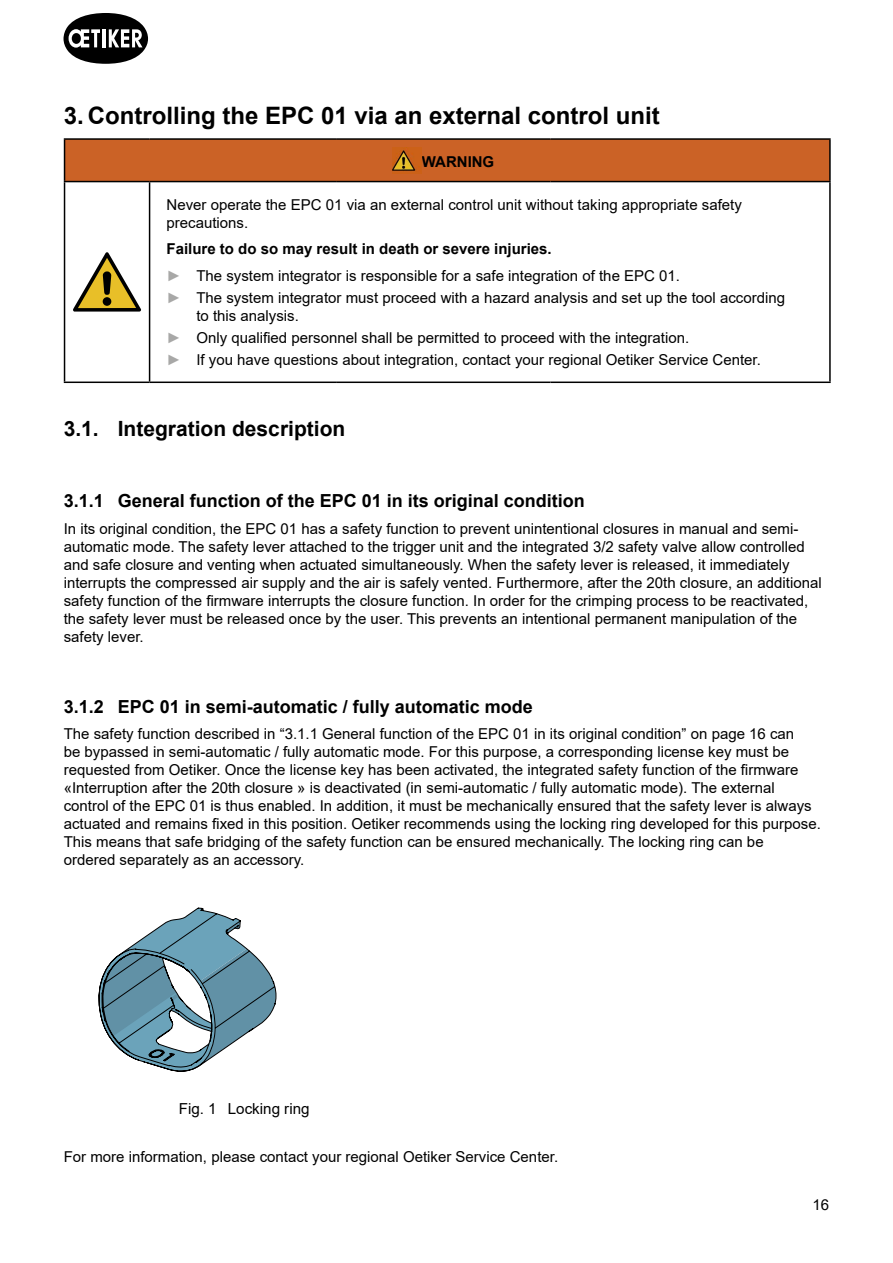
<style>
.page{position:relative;width:893px;height:1263px;background:#fff}
.page>*{position:absolute;margin:0;border:0;box-sizing:border-box;transform-origin:0 0}
.t1{font:700 24px "Arial";color:#000}
.t2{font:700 21px "Arial";color:#000}
.t3{font:700 18px "Arial";color:#000}
.t4{font:15.15px "Arial";color:#000}
.t5{font:15px/18px "Arial";color:#000}
.t6{font:700 15px "Arial";color:#000}
.s1{font-weight:700}
.s2{color:#a8a8a7}
</style>
<div class="page">
<svg style="left:64px;top:13px;width:84px;height:51px"></svg>
<div style="left:65px;top:140px;width:764px;height:41px;background:#cb6226"></div>
<hr style="left:64px;top:138px;width:86px;height:2px;background:#000">
<hr style="left:64px;top:140px;width:1px;height:41px;background:#000">
<hr style="left:150px;top:138px;width:186px;height:2px;background:#000">
<hr style="left:336px;top:138px;width:215px;height:2px;background:#000">
<hr style="left:551px;top:138px;width:280px;height:2px;background:#000">
<hr style="left:829px;top:140px;width:2px;height:41px;background:#000">
<hr style="left:64px;top:181px;width:86px;height:1px;background:#000">
<hr style="left:64px;top:182px;width:1px;height:199px;background:#000">
<hr style="left:150px;top:181px;width:186px;height:1px;background:#000">
<hr style="left:149px;top:182px;width:1px;height:199px;background:#000">
<hr style="left:336px;top:181px;width:215px;height:1px;background:#000">
<hr style="left:551px;top:181px;width:280px;height:1px;background:#000">
<hr style="left:829px;top:182px;width:2px;height:199px;background:#000">
<hr style="left:64px;top:381px;width:86px;height:2px;background:#000">
<hr style="left:150px;top:381px;width:186px;height:2px;background:#000">
<hr style="left:336px;top:381px;width:215px;height:2px;background:#000">
<hr style="left:551px;top:381px;width:280px;height:2px;background:#000">
<img style="left:392px;top:148px;width:29px;height:25px">
<svg style="left:73px;top:252px;width:68px;height:60px"></svg>
<div style="left:103px;top:297px;width:8px;height:9px;background:#000;border-radius:50%"></div>
<svg style="left:99px;top:908px;width:177px;height:163px"></svg>
<h1 class="t1" style="left:64px;top:98px;width:598px">3. Controlling the EPC 01 via an external control unit</h1>
<p class="t6" style="left:422px;top:151px;width:74px">WARNING</p>
<p class="t5" style="left:167px;top:195px;width:577px">Never operate the EPC 01 via an external control unit without taking appropriate safety precautions.</p>
<p class="t5" style="left:167px;top:235px;width:515px;line-height:26.5px"><span class="s1">Failure to do so may result in death or severe injuries.<br></span><span class="s2">►</span> The system integrator is responsible for a safe integration of the EPC 01.</p>
<p class="t5" style="left:196px;top:288px;width:590px;text-indent:-30px"><span class="s2">►</span> The system integrator must proceed with a hazard analysis and set up the tool according to this analysis.</p>
<p class="t5" style="left:167px;top:327px;width:596px;line-height:22.2px"><span class="s2">►</span> Only qualified personnel shall be permitted to proceed with the integration.<br><span class="s2">►</span> If you have questions about integration, contact your regional Oetiker Service Center.</p>
<h2 class="t2" style="left:64px;top:414px;width:283px">3.1. Integration description</h2>
<p class="t3" style="left:64px;top:488px;width:523px">3.1.1 General function of the EPC 01 in its original condition</p>
<p class="t5" style="left:64px;top:519px;width:759px">In its original condition, the EPC 01 has a safety function to prevent unintentional closures in manual and semi&shy;automatic mode. The safety lever attached to the trigger unit and the integrated 3/2 safety valve allow controlled and safe closure and venting when actuated simultaneously. When the safety lever is released, it immediately interrupts the compressed air supply and the air is safely vented. Furthermore, after the 20th closure, an additional safety function of the firmware interrupts the closure function. In order for the crimping process to be reactivated, the safety lever must be released once by the user. This prevents an intentional permanent manipulation of the safety lever.</p>
<p class="t3" style="left:64px;top:694px;width:471px">3.1.2 EPC 01 in semi-automatic / fully automatic mode</p>
<p class="t5" style="left:64px;top:725px;width:759px">The safety function described in “3.1.1 General function of the EPC 01 in its original condition” on page 16 can<br>be bypassed in semi-automatic / fully automatic mode. For this purpose, a corresponding license key must be requested from Oetiker. Once the license key has been activated, the integrated safety function of the firmware «Interruption after the 20th closure » is deactivated (in semi-automatic / fully automatic mode). The external control of the EPC 01 is thus enabled. In addition, it must be mechanically ensured that the safety lever is always actuated and remains fixed in this position. Oetiker recommends using the locking ring developed for this purpose.<br>This means that safe bridging of the safety function can be ensured mechanically. The locking ring can be<br>ordered separately as an accessory.</p>
<p class="t4" style="left:179px;top:1098px;width:132px">Fig. 1 Locking ring</p>
<p class="t5" style="left:64px;top:1147px;width:496px">For more information, please contact your regional Oetiker Service Center.</p>
<p class="t5" style="left:812px;top:1196px;width:18px">16</p>
</div>
